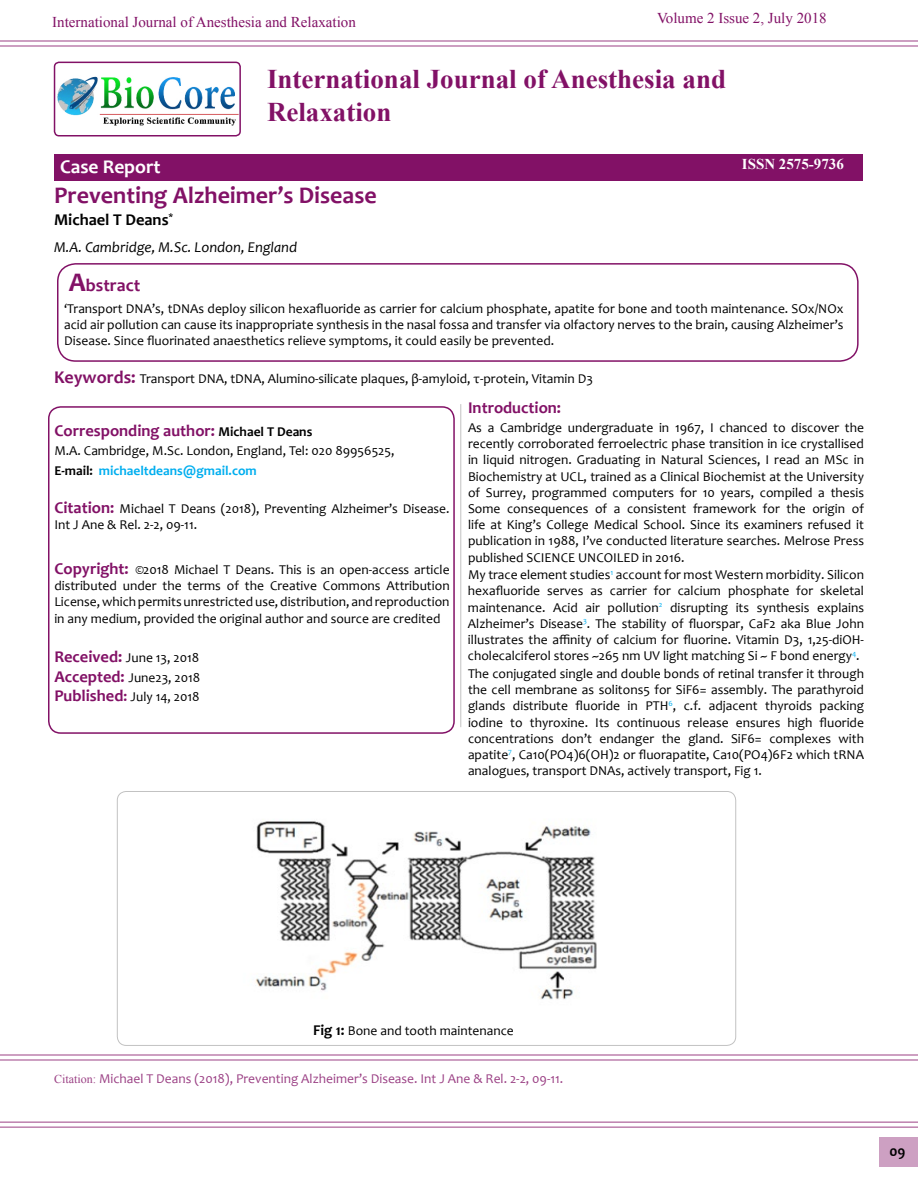
<style>
.page{position:relative;width:918px;height:1188px;background:#fff}
.page>*{position:absolute;margin:0;border:0;box-sizing:border-box;transform-origin:0 0}
.t1{font:700 27px/32.4px "Times New Roman";color:#821166}
.t2{font:700 24px "Candara";color:#821166}
.t3{font:700 19.5px "Candara";color:#fff}
.t4{font:700 18px "Candara";color:#821166}
.t5{font:700 16.5px "Candara";color:#821166}
.t6{font:700 16.5px "Candara";color:#000}
.t7{font:15px "Times New Roman";color:#821166}
.t8{font:italic 15px "Candara";color:#000}
.t9{font:700 15px "Times New Roman";color:#fff}
.t10{font:700 15px "Candara";color:#000}
.t11{font:13.5px/16.2px "Candara";color:#000;text-align:justify}
.t12{font:13.5px "Candara";color:#821166}
.s1{font-size:27px}
.s2{font-weight:700;font-size:18px;color:#821166}
.s3{font-size:13.5px;color:#000}
.s4{font-weight:700}
.s5{font-weight:700;color:#00aeef}
.s6{font-weight:700;font-size:16.5px;color:#821166}
.s7{font-weight:700;font-size:15px;color:#821166}
.s8{font-weight:700;font-size:15px}
.s9{font-family:"Times New Roman";font-size:12px}
</style>
<div class="page">
<hr style="left:0;top:40px;width:918px;height:2px;background:#821166">
<hr style="left:0;top:45px;width:918px;height:2px;background:#821166">
<hr style="left:0;top:1054px;width:918px;height:2px;background:#821166">
<hr style="left:0;top:1059px;width:918px;height:2px;background:#821166">
<hr style="left:0;top:1122px;width:918px;height:1px;background:#821166">
<hr style="left:0;top:1127px;width:918px;height:1px;background:#821166">
<div style="left:879px;top:1137px;width:39px;height:30px;background:#cda0c2"></div>
<div style="left:55px;top:154px;width:808px;height:27px;background:#821166"></div>
<img style="left:55px;top:62px;width:185px;height:64px">
<div style="left:54px;top:62px;width:187px;height:75px;border:2px solid #821166;border-radius:4px"></div>
<div style="left:48px;top:406px;width:407px;height:328px;border:2px solid #821166;border-radius:12px"></div>
<div style="left:117px;top:791px;width:619px;height:255px;border:1px solid #000;border-radius:9px"></div>
<hr style="left:460px;top:404px;width:1px;height:323px;background:#000">
<div style="left:57px;top:263px;width:802px;height:99px;border:2px solid #821166;border-radius:18px"></div>
<img style="left:255px;top:821px;width:342px;height:179px">
<p class="t7" style="left:52px;top:12px;width:305px">International Journal of Anesthesia and Relaxation</p>
<p class="t7" style="left:657px;top:7px;width:171px">Volume 2 Issue 2, July 2018</p>
<h1 class="t1" style="left:267px;top:62px;width:461px">International Journal of Anesthesia and<br>Relaxation</h1>
<h3 class="t3" style="left:60px;top:154px;width:102px">Case Report</h3>
<p class="t9" style="left:742px;top:153px;width:104px">ISSN 2575-9736</p>
<h2 class="t2" style="left:54px;top:180px;width:324px">Preventing Alzheimer’s Disease</h2>
<p class="t6" style="left:54px;top:210px;width:121px">Michael T Deans<sup>*</sup></p>
<p class="t8" style="left:54px;top:238px;width:245px">M.A. Cambridge, M.Sc. London, England</p>
<h3 class="t4" style="left:69px;top:274px;width:73px"><span class="s1">A</span>bstract</h3>
<p class="t11" style="left:64px;top:300px;width:781px">‘Transport DNA’s, tDNAs deploy silicon hexafluoride as carrier for calcium phosphate, apatite for bone and tooth maintenance. SOx/NOx acid air pollution can cause its inappropriate synthesis in the nasal fossa and transfer via olfactory nerves to the brain, causing Alzheimer’s Disease. Since fluorinated anaesthetics relieve symptoms, it could easily be prevented.</p>
<p class="t11" style="left:54px;top:370px;width:541px"><span class="s2">Keywords:</span> Transport DNA, tDNA, Alumino-silicate plaques, β-amyloid, τ-protein, Vitamin D3</p>
<p class="t5" style="left:54px;top:420px;width:260px">Corresponding author: <span class="s3">Michael T Deans</span></p>
<p class="t11" style="left:54px;top:441px;width:342px;line-height:19.2px">M.A. Cambridge, M.Sc. London, England, Tel: 020 89956525,<br><span class="s4">E-mail:</span> <span class="s5">michaeltdeans@gmail.com</span></p>
<p class="t11" style="left:54px;top:501px;width:397px"><span class="s6">Citation:</span> Michael T Deans (2018), Preventing Alzheimer’s Disease.<br>Int J Ane &amp; Rel. 2-2, 09-11.</p>
<p class="t11" style="left:54px;top:561px;width:397px"><span class="s6">Copyright:</span> ©2018 Michael T Deans. This is an open-access article distributed under the terms of the Creative Commons Attribution License, which permits unrestricted use, distribution, and reproduction in any medium, provided the original author and source are credited</p>
<p class="t11" style="left:54px;top:647px;width:148px;line-height:19.8px"><span class="s6">Received:</span> June 13, 2018<br><span class="s6">Accepted:</span> June23, 2018<br><span class="s6">Published</span><span class="s7">:</span> July 14, 2018</p>
<p class="t5" style="left:468px;top:397px;width:95px">Introduction:</p>
<p class="t11" style="left:468px;top:419px;width:398px">As a Cambridge undergraduate in 1967, I chanced to discover the recently corroborated ferroelectric phase transition in ice crystallised in liquid nitrogen. Graduating in Natural Sciences, I read an MSc in Biochemistry at UCL, trained as a Clinical Biochemist at the University of Surrey, programmed computers for 10 years, compiled a thesis Some consequences of a consistent framework for the origin of life at King’s College Medical School. Since its examiners refused it publication in 1988, I’ve conducted literature searches. Melrose Press published SCIENCE UNCOILED in 2016.</p>
<p class="t11" style="left:468px;top:567px;width:398px">My trace element studies<sup>1</sup> account for most Western morbidity. Silicon hexafluoride serves as carrier for calcium phosphate for skeletal maintenance. Acid air pollution<sup>2</sup> disrupting its synthesis explains Alzheimer’s Disease<sup>3</sup>. The stability of fluorspar, CaF2 aka Blue John illustrates the affinity of calcium for fluorine. Vitamin D3, 1,25-diOH&shy;cholecalciferol stores ~265 nm UV light matching Si ~ F bond energy<sup>4</sup>.</p>
<p class="t11" style="left:468px;top:665px;width:398px">The conjugated single and double bonds of retinal transfer it through the cell membrane as solitons5 for SiF6= assembly. The parathyroid glands distribute fluoride in PTH<sup>6</sup>, c.f. adjacent thyroids packing iodine to thyroxine. Its continuous release ensures high fluoride concentrations don’t endanger the gland. SiF6= complexes with apatite<sup>7</sup>, Ca10(PO4)6(OH)2 or fluorapatite, Ca10(PO4)6F2 which tRNA analogues, transport DNAs, actively transport, Fig 1.</p>
<p class="t11" style="left:313px;top:1022px;width:202px"><span class="s8">Fig 1:</span> Bone and tooth maintenance</p>
<p class="t12" style="left:54px;top:1070px;width:511px"><span class="s9">Citation:</span> Michael T Deans (2018), Preventing Alzheimer’s Disease. Int J Ane &amp; Rel. 2-2, 09-11.</p>
<p class="t10" style="left:890px;top:1142px;width:17px">09</p>
</div>
